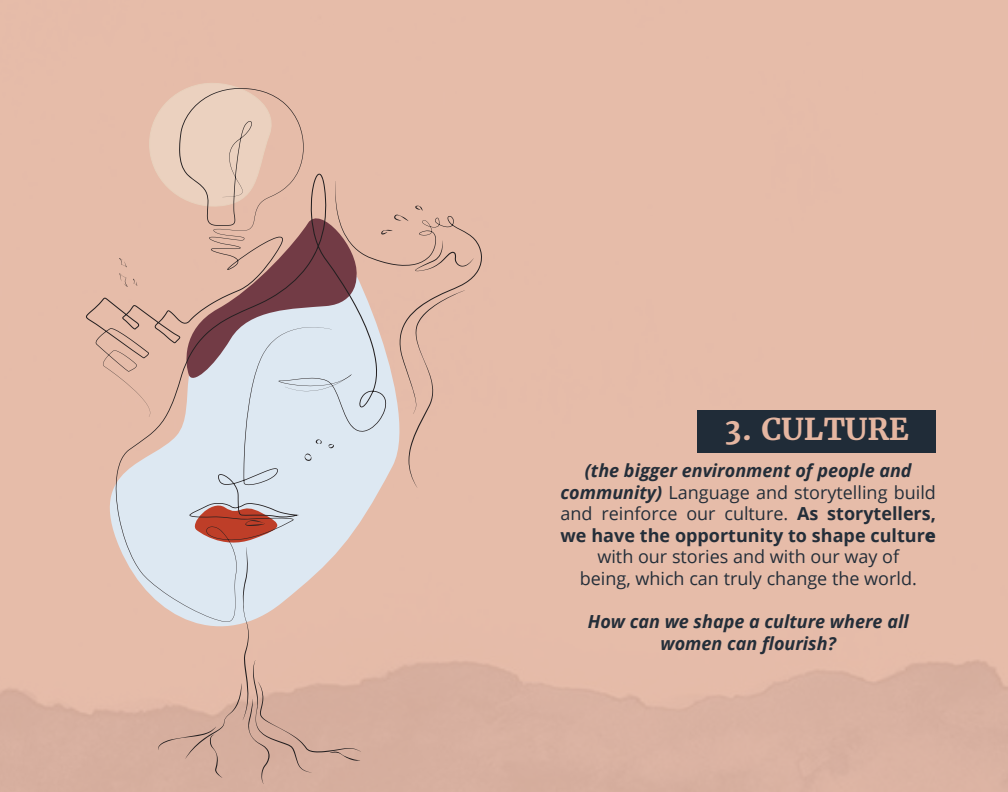
<style>
.page{position:relative;width:1008px;height:792px;background:#fff}
.page>*{position:absolute;margin:0;border:0;box-sizing:border-box;transform-origin:0 0}
.Pull_Quote_-_Large{font:700 30px "Merriweather";color:#e5b6a1}
.t1{font:18px/21.6px "Open Sans";color:#242e39;text-align:center}
.t2{font:italic 700 18px "Open Sans";color:#242e39}
.s1{font-weight:700;font-style:italic}
.s2{font-weight:700}
.s3{font-weight:800}
</style>
<div class="page">
<img style="left:0;top:0;width:1008px;height:792px">
<div style="left:698px;top:410px;width:238px;height:43px;background:#202c38"></div>
<div style="left:85px;top:198px;width:340px;height:452px;background:#e6bca9"></div>
<svg style="left:143px;top:77px;width:138px;height:11px;background:#e6beab"></svg>
<svg style="left:116px;top:174px;width:271px;height:448px;background:#d5cfd1"></svg>
<svg style="left:335px;top:181px;width:147px;height:233px;background:#dabcb2"></svg>
<svg style="left:415px;top:241px;width:59px;height:30px;background:#d9b2a0"></svg>
<svg style="left:381px;top:230px;width:12px;height:5px"></svg>
<svg style="left:394px;top:215px;width:15px;height:6px"></svg>
<svg style="left:415px;top:206px;width:8px;height:5px"></svg>
<div style="left:409px;top:290px;width:56px;height:198px;background:#e6bca9"></div>
<svg style="left:158px;top:499px;width:203px;height:285px;background:#d9beb5"></svg>
<svg style="left:305px;top:453px;width:7px;height:8px"></svg>
<svg style="left:316px;top:439px;width:6px;height:5px"></svg>
<svg style="left:329px;top:444px;width:5px;height:4px"></svg>
<svg style="left:86px;top:88px;width:218px;height:329px;background:#d9b8ac"></svg>
<p class="Pull_Quote_-_Large" style="left:725px;top:410px;width:186px">3. CULTURE</p>
<p class="t2" style="left:585px;top:458px;width:328px">(the bigger environment of people and</p>
<p class="t1" style="left:561px;top:481px;width:377px"><span class="s1">community)</span> Language and storytelling build and reinforce our culture. <span class="s2">As storytellers, we have the opportunity to shape cultur</span><span class="s3">e </span>with our stories and with our way of</p>
<p class="t1" style="left:580px;top:567px;width:339px">being, which can truly change the world.</p>
<p class="t2" style="left:588px;top:609px;width:322px">How can we shape a culture where all</p>
<p class="t2" style="left:661px;top:631px;width:177px">women can flourish?</p>
</div>
